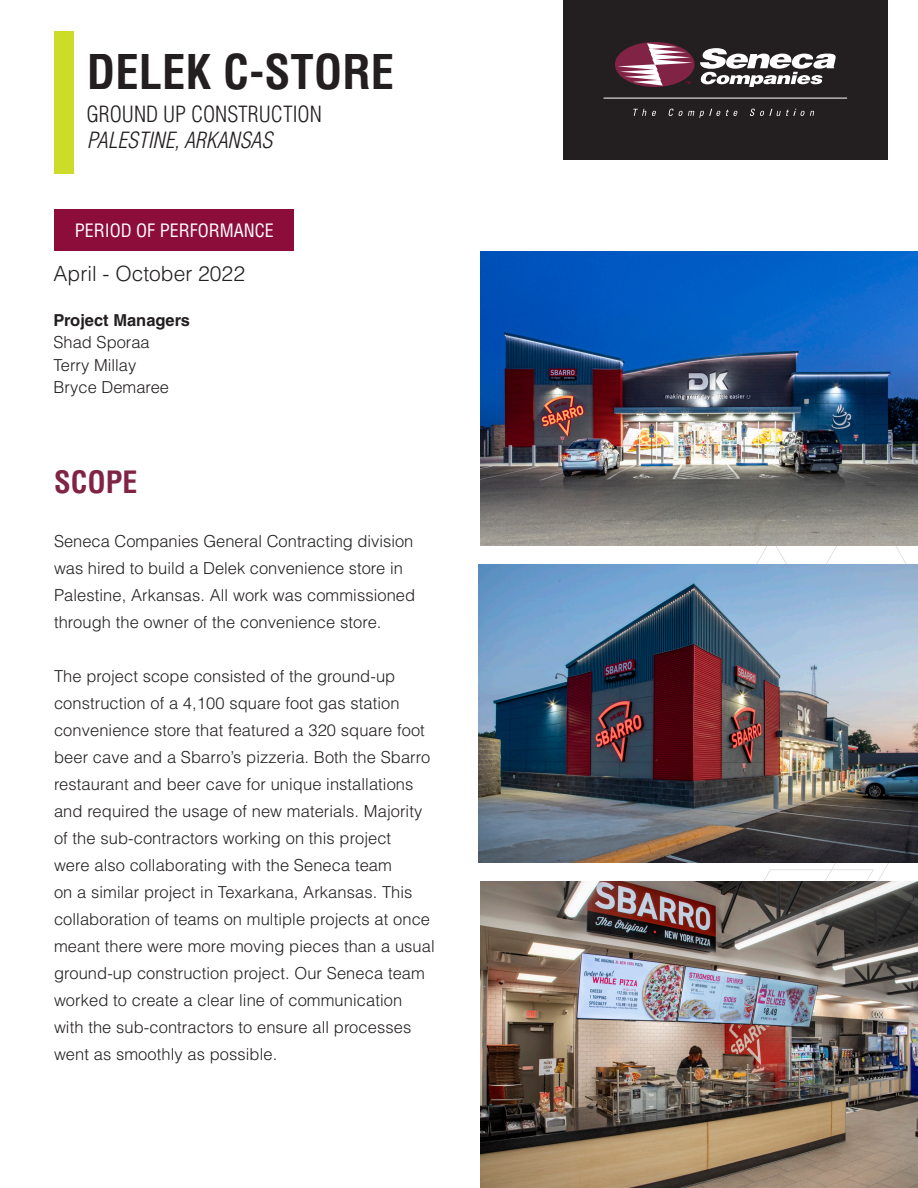
<style>
.page{position:relative;width:918px;height:1188px;background:#fff}
.page>*{position:absolute;margin:0;border:0;box-sizing:border-box;transform-origin:0 0}
.t1{font:700 condensed 46.65px "Helvetica LT Std";color:#231f20}
.t2{font:700 condensed 30px "Helvetica LT Std";color:#812345}
.t3{font:300 condensed 21.75px/26.1px "Helvetica LT Std";color:#231f20}
.t4{font:300 21px "Helvetica LT Std";color:#231f20}
.t5{font:condensed 18px "Helvetica LT Std";color:#fff}
.t6{font:300 16.5px/27px "Helvetica LT Std";letter-spacing:.005em;color:#231f20}
.t7{font:700 16.5px "Helvetica LT Std";color:#231f20}
.s1{font-style:italic}
</style>
<div class="page">
<svg style="left:713px;top:545px;width:205px;height:336px"></svg>
<div style="left:54px;top:209px;width:240px;height:42px;background:#8d0d3a"></div>
<div style="left:54px;top:31px;width:19px;height:142px;background:#cddc28"></div>
<div style="left:563px;top:0;width:325px;height:159px;background:#231f20"></div>
<svg style="left:615px;top:42px;width:80px;height:45px"></svg>
<svg style="left:618px;top:43px;width:75px;height:43px;background:#91586d"></svg>
<svg style="left:700px;top:48px;width:136px;height:39px"></svg>
<svg style="left:633px;top:109px;width:23px;height:7px"></svg>
<svg style="left:668px;top:109px;width:70px;height:9px"></svg>
<svg style="left:750px;top:109px;width:64px;height:7px"></svg>
<hr style="left:604px;top:98px;width:243px;height:1px;background:#fff">
<img style="left:478px;top:564px;width:440px;height:298px">
<img style="left:481px;top:251px;width:437px;height:294px">
<img style="left:481px;top:881px;width:437px;height:307px">
<p class="t1" style="left:87px;top:43px;width:309px">DELEK C-STORE</p>
<p class="t3" style="left:87px;top:101px;width:236px">GROUND UP CONSTRUCTION<br><span class="s1">PALESTINE, ARKANSAS</span></p>
<p class="t5" style="left:75px;top:219px;width:201px">PERIOD OF PERFORMANCE</p>
<p class="t4" style="left:54px;top:261px;width:193px">April - October 2022</p>
<p class="t7" style="left:54px;top:310px;width:138px">Project Managers</p>
<p class="t6" style="left:54px;top:328px;width:98px">Shad Sporaa</p>
<p class="t6" style="left:54px;top:351px;width:84px">Terry Millay</p>
<p class="t6" style="left:54px;top:373px;width:117px">Bryce Demaree</p>
<p class="t2" style="left:54px;top:463px;width:85px">SCOPE</p>
<p class="t6" style="left:54px;top:527px;width:363px">Seneca Companies General Contracting division was hired to build a Delek convenience store in Palestine, Arkansas. All work was commissioned through the owner of the convenience store.</p>
<p class="t6" style="left:54px;top:662px;width:382px">The project scope consisted of the ground-up construction of a 4,100 square foot gas station convenience store that featured a 320 square foot beer cave and a Sbarro’s pizzeria. Both the Sbarro restaurant and beer cave for unique installations and required the usage of new materials. Majority of the sub-contractors working on this project<br>were also collaborating with the Seneca team<br>on a similar project in Texarkana, Arkansas. This collaboration of teams on multiple projects at once meant there were more moving pieces than a usual ground-up construction project. Our Seneca team worked to create a clear line of communication with the sub-contractors to ensure all processes went as smoothly as possible.</p>
</div>
